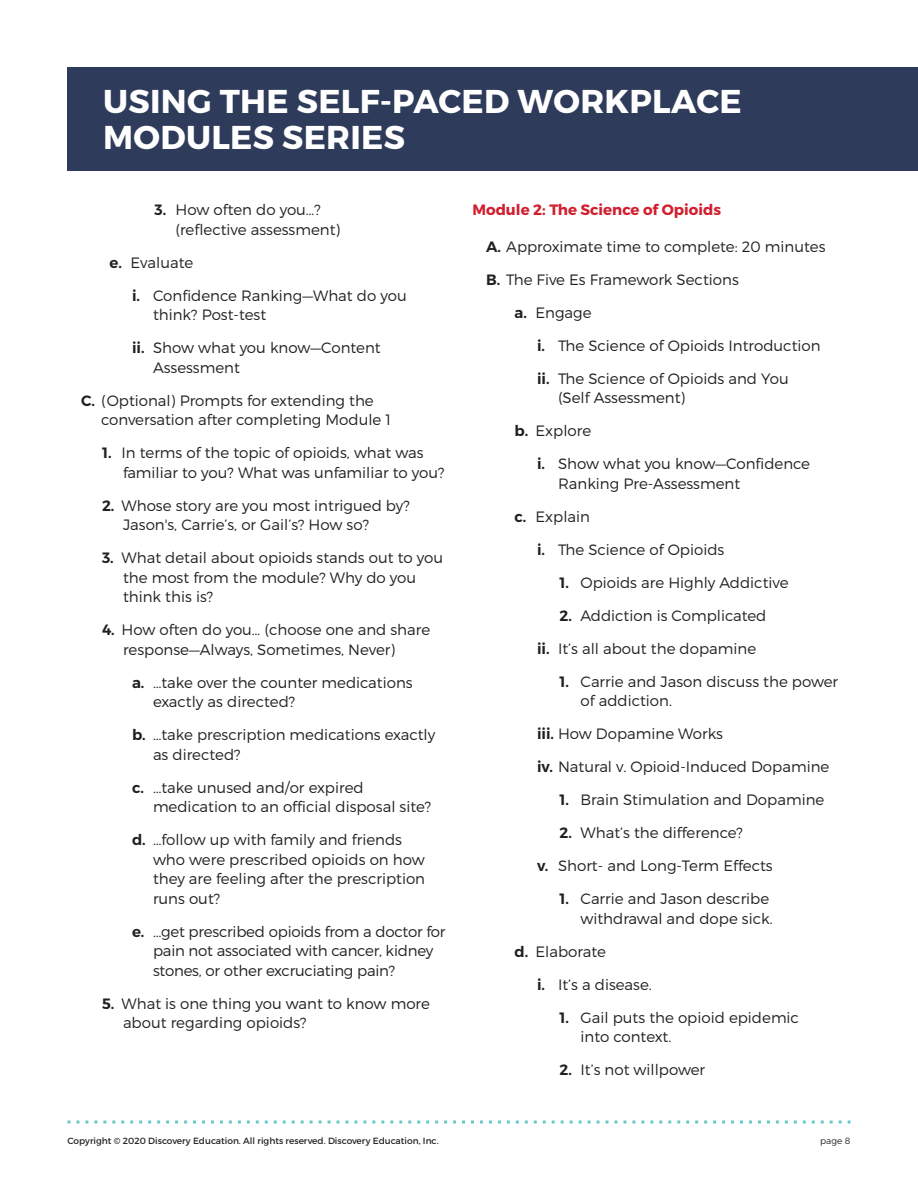
<style>
.page{position:relative;width:918px;height:1188px;background:#fff}
.page>*{position:absolute;margin:0;border:0;box-sizing:border-box;transform-origin:0 0}
.t1{font:700 33px/36px "Montserrat";letter-spacing:.01em;color:#fff}
.t2{font:300 15px/19.5px "Montserrat";color:#231f20}
.Body_Copy{font:700 15px "Montserrat";color:#d1202f}
.t3{font:9px "Montserrat";color:#231f20}
.t4{font:300 9px "Montserrat";color:#231f20}
.s1{font-weight:600}
</style>
<div class="page">
<svg style="left:68px;top:1120px;width:782px;height:4px"></svg>
<div style="left:68px;top:68px;width:850px;height:103px;background:#2e3b5a"></div>
<p class="t1" style="left:103px;top:84px;width:640px">USING THE SELF-PACED WORKPLACE<br>MODULES SERIES</p>
<h1 class="t1" style="left:103px;top:84px;width:243px">LOREM IPSUM</h1>
<p class="t2" style="left:176px;top:200px;width:166px;text-indent:-21px"><span class="s1">3.</span> How often do you…? (reflective assessment)</p>
<p class="t2" style="left:110px;top:252px;width:85px"><span class="s1">e.</span> Evaluate</p>
<p class="t2" style="left:153px;top:285px;width:255px;text-indent:-21px"><span class="s1">i.</span> Confidence Ranking—What do you think? Post-test</p>
<p class="t2" style="left:153px;top:338px;width:229px;text-indent:-21px"><span class="s1">ii.</span> Show what you know—Content<br>Assessment</p>
<p class="t2" style="left:101px;top:390px;width:291px;text-indent:-20px"><span class="s1">C.</span> (Optional) Prompts for extending the conversation after completing Module 1</p>
<p class="t2" style="left:123px;top:443px;width:323px;text-indent:-21px"><span class="s1">1.</span> In terms of the topic of opioids, what was familiar to you? What was unfamiliar to you?</p>
<p class="t2" style="left:123px;top:495px;width:288px;text-indent:-21px"><span class="s1">2.</span> Whose story are you most intrigued by?<br>Jason's, Carrie’s, or Gail’s? How so?</p>
<p class="t2" style="left:123px;top:548px;width:322px;text-indent:-21px"><span class="s1">3.</span> What detail about opioids stands out to you the most from the module? Why do you think this is?</p>
<p class="t2" style="left:123px;top:620px;width:309px;text-indent:-21px"><span class="s1">4.</span> How often do you… (choose one and share response—Always, Sometimes, Never)</p>
<p class="t2" style="left:153px;top:672px;width:261px;text-indent:-21px"><span class="s1">a.</span> …take over the counter medications exactly as directed?</p>
<p class="t2" style="left:153px;top:725px;width:284px;text-indent:-21px"><span class="s1">b.</span> …take prescription medications exactly as directed?</p>
<p class="t2" style="left:153px;top:777px;width:280px;text-indent:-21px"><span class="s1">c.</span> …take unused and/or expired medication to an official disposal site?</p>
<p class="t2" style="left:153px;top:830px;width:274px;text-indent:-21px"><span class="s1">d.</span> …follow up with family and friends who were prescribed opioids on how they are feeling after the prescription runs out?</p>
<p class="t2" style="left:153px;top:921px;width:294px;text-indent:-21px"><span class="s1">e.</span> …get prescribed opioids from a doctor for pain not associated with cancer, kidney stones, or other excruciating pain?</p>
<p class="t2" style="left:123px;top:993px;width:309px;text-indent:-21px"><span class="s1">5.</span> What is one thing you want to know more about regarding opioids?</p>
<p class="Body_Copy" style="left:472px;top:201px;width:250px">Module 2: The Science of Opioids</p>
<p class="t2" style="left:486px;top:236px;width:341px"><span class="s1">A.</span> Approximate time to complete: 20 minutes</p>
<p class="t2" style="left:486px;top:269px;width:254px"><span class="s1">B.</span> The Five Es Framework Sections</p>
<p class="t2" style="left:514px;top:302px;width:79px"><span class="s1">a.</span> Engage</p>
<p class="t2" style="left:537px;top:335px;width:285px"><span class="s1">i.</span> The Science of Opioids Introduction</p>
<p class="t2" style="left:558px;top:368px;width:232px;text-indent:-21px"><span class="s1">ii.</span> The Science of Opioids and You (Self Assessment)</p>
<p class="t2" style="left:514px;top:421px;width:78px"><span class="s1">b.</span> Explore</p>
<p class="t2" style="left:558px;top:454px;width:254px;text-indent:-21px"><span class="s1">i.</span> Show what you know—Confidence<br>Ranking Pre-Assessment</p>
<p class="t2" style="left:514px;top:506px;width:77px"><span class="s1">c.</span> Explain</p>
<p class="t2" style="left:537px;top:539px;width:189px"><span class="s1">i.</span> The Science of Opioids</p>
<p class="t2" style="left:560px;top:572px;width:231px"><span class="s1">1.</span> Opioids are Highly Addictive</p>
<p class="t2" style="left:560px;top:605px;width:208px"><span class="s1">2.</span> Addiction is Complicated</p>
<p class="t2" style="left:537px;top:638px;width:221px"><span class="s1">ii.</span> It’s all about the dopamine</p>
<p class="t2" style="left:580px;top:671px;width:259px;text-indent:-21px"><span class="s1">1.</span> Carrie and Jason discuss the power of addiction.</p>
<p class="t2" style="left:537px;top:724px;width:187px"><span class="s1">iii.</span> How Dopamine Works</p>
<p class="t2" style="left:537px;top:757px;width:294px"><span class="s1">iv.</span> Natural v. Opioid-Induced Dopamine</p>
<p class="t2" style="left:560px;top:790px;width:266px"><span class="s1">1.</span> Brain Stimulation and Dopamine</p>
<p class="t2" style="left:560px;top:823px;width:185px"><span class="s1">2.</span> What’s the difference?</p>
<p class="t2" style="left:537px;top:856px;width:237px"><span class="s1">v.</span> Short- and Long-Term Effects</p>
<p class="t2" style="left:560px;top:889px;width:215px;text-align:right"><span class="s1">1.</span> Carrie and Jason describe withdrawal and dope sick.</p>
<p class="t2" style="left:514px;top:941px;width:93px"><span class="s1">d.</span> Elaborate</p>
<p class="t2" style="left:537px;top:974px;width:116px"><span class="s1">i.</span> It’s a disease.</p>
<p class="t2" style="left:580px;top:1007px;width:220px;text-indent:-21px"><span class="s1">1.</span> Gail puts the opioid epidemic into context.</p>
<p class="t2" style="left:560px;top:1060px;width:147px"><span class="s1">2.</span> It’s not willpower</p>
<p class="t3" style="left:68px;top:1135px;width:373px">Copyright © 2020 Discovery Education. All rights reserved. Discovery Education, Inc.</p>
<p class="t4" style="left:820px;top:1136px;width:32px">page 8</p>
</div>
